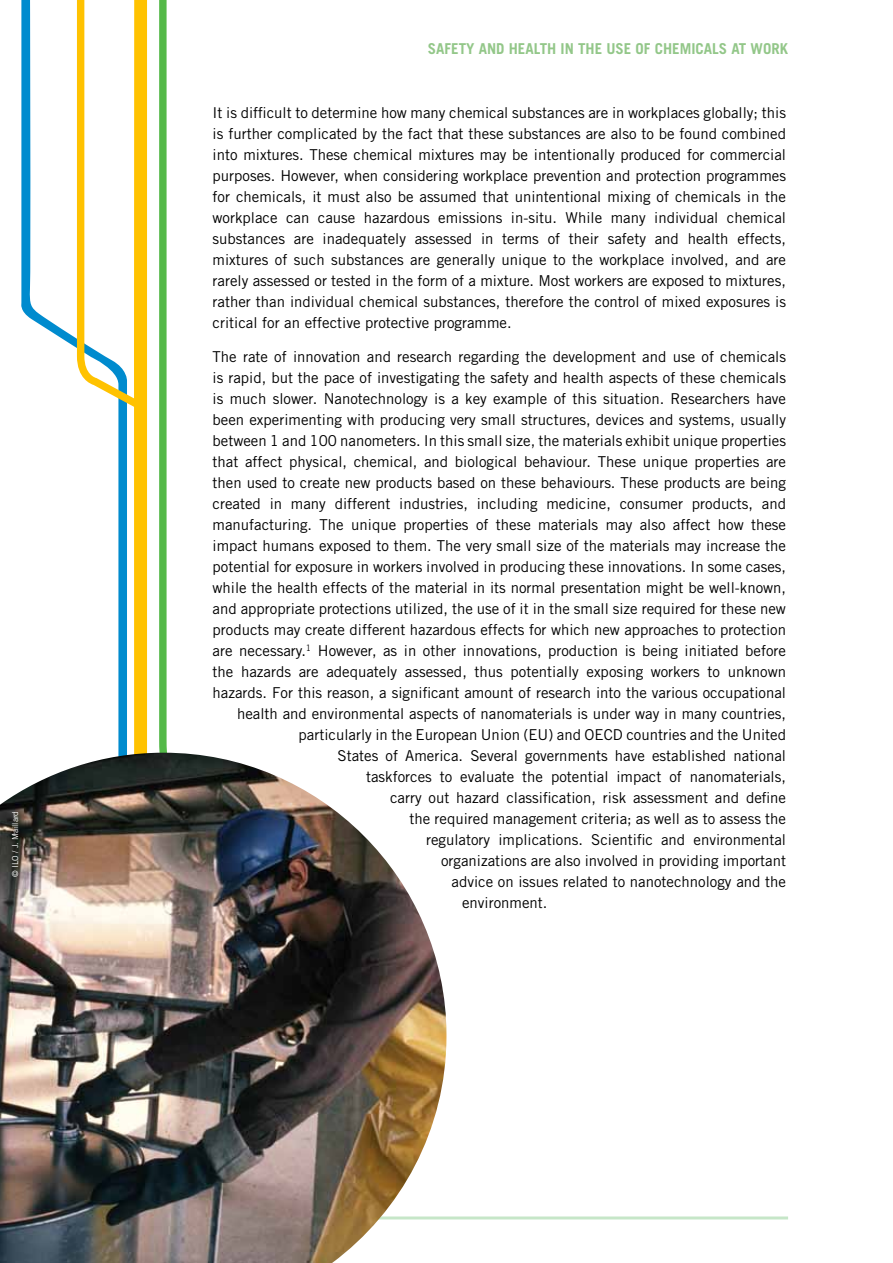
<style>
.page{position:relative;width:893px;height:1263px;background:#fff}
.page>*{position:absolute;margin:0;border:0;box-sizing:border-box;transform-origin:0 0}
.t1{font:15px/21px "Trade Gothic";color:#000;text-align:justify}
.t2{font:700 15px "Trade Gothic";color:#93c789}
.t3{font:8.25px "Trade Gothic";letter-spacing:-.01em;color:#fff}
</style>
<div class="page">
<hr style="left:0;top:1216px;width:788px;height:3px;background:#41ad49">
<svg style="left:134px;top:0;width:25px;height:753px"></svg>
<svg style="left:21px;top:0;width:106px;height:753px"></svg>
<svg style="left:159px;top:0;width:16px;height:753px"></svg>
<svg style="left:77px;top:0;width:62px;height:407px"></svg>
<img style="left:0;top:753px;width:446px;height:510px">
<p class="t3" style="left:10px;top:877px;width:67px;rotate:-90deg">© ILO / J. Maillard</p>
<p class="t2" style="left:428px;top:40px;width:362px">SAFETY AND HEALTH IN THE USE OF CHEMICALS AT WORK</p>
<p class="t1" style="left:213px;top:102px;width:575px">It is difficult to determine how many chemical substances are in workplaces globally; this is further complicated by the fact that these substances are also to be found combined into mixtures. These chemical mixtures may be intentionally produced for commercial purposes. However, when considering workplace prevention and protection programmes for chemicals, it must also be assumed that unintentional mixing of chemicals in the workplace can cause hazardous emissions in-situ. While many individual chemical substances are inadequately assessed in terms of their safety and health effects, mixtures of such substances are generally unique to the workplace involved, and are rarely assessed or tested in the form of a mixture. Most workers are exposed to mixtures, rather than individual chemical substances, therefore the control of mixed exposures is critical for an effective protective programme.</p>
<p class="t1" style="left:213px;top:346px;width:575px">The rate of innovation and research regarding the development and use of chemicals</p>
<p class="t1" style="left:213px;top:367px;width:575px">is rapid, but the pace of investigating the safety and health aspects of these chemicals</p>
<p class="t1" style="left:213px;top:388px;width:575px">is much slower. Nanotechnology is a key example of this situation. Researchers have</p>
<p class="t1" style="left:213px;top:409px;width:575px">been experimenting with producing very small structures, devices and systems, usually</p>
<p class="t1" style="left:213px;top:430px;width:575px">between 1 and 100 nanometers. In this small size, the materials exhibit unique properties</p>
<p class="t1" style="left:213px;top:451px;width:575px">that affect physical, chemical, and biological behaviour. These unique properties are</p>
<p class="t1" style="left:213px;top:472px;width:575px">then used to create new products based on these behaviours. These products are being</p>
<p class="t1" style="left:213px;top:493px;width:575px">created in many different industries, including medicine, consumer products, and</p>
<p class="t1" style="left:213px;top:514px;width:575px">manufacturing. The unique properties of these materials may also affect how these</p>
<p class="t1" style="left:213px;top:535px;width:575px">impact humans exposed to them. The very small size of the materials may increase the</p>
<p class="t1" style="left:213px;top:556px;width:575px">potential for exposure in workers involved in producing these innovations. In some cases,</p>
<p class="t1" style="left:213px;top:577px;width:575px">while the health effects of the material in its normal presentation might be well-known,</p>
<p class="t1" style="left:213px;top:598px;width:575px">and appropriate protections utilized, the use of it in the small size required for these new</p>
<p class="t1" style="left:213px;top:619px;width:575px">products may create different hazardous effects for which new approaches to protection</p>
<p class="t1" style="left:213px;top:640px;width:575px">are necessary.<sup>1</sup> However, as in other innovations, production is being initiated before</p>
<p class="t1" style="left:213px;top:661px;width:575px">the hazards are adequately assessed, thus potentially exposing workers to unknown</p>
<p class="t1" style="left:213px;top:682px;width:575px">hazards. For this reason, a significant amount of research into the various occupational</p>
<p class="t1" style="left:237px;top:703px;width:551px">health and environmental aspects of nanomaterials is under way in many countries,</p>
<p class="t1" style="left:299px;top:724px;width:489px">particularly in the European Union (EU) and OECD countries and the United</p>
<p class="t1" style="left:338px;top:745px;width:450px">States of America. Several governments have established national</p>
<p class="t1" style="left:366px;top:766px;width:421px">taskforces to evaluate the potential impact of nanomaterials,</p>
<p class="t1" style="left:390px;top:787px;width:397px">carry out hazard classification, risk assessment and define</p>
<p class="t1" style="left:410px;top:808px;width:378px">the required management criteria; as well as to assess the</p>
<p class="t1" style="left:426px;top:829px;width:361px">regulatory implications. Scientific and environmental</p>
<p class="t1" style="left:441px;top:850px;width:346px">organizations are also involved in providing important</p>
<p class="t1" style="left:452px;top:871px;width:336px">advice on issues related to nanotechnology and the</p>
<p class="t1" style="left:462px;top:892px;width:87px">environment.</p>
</div>
